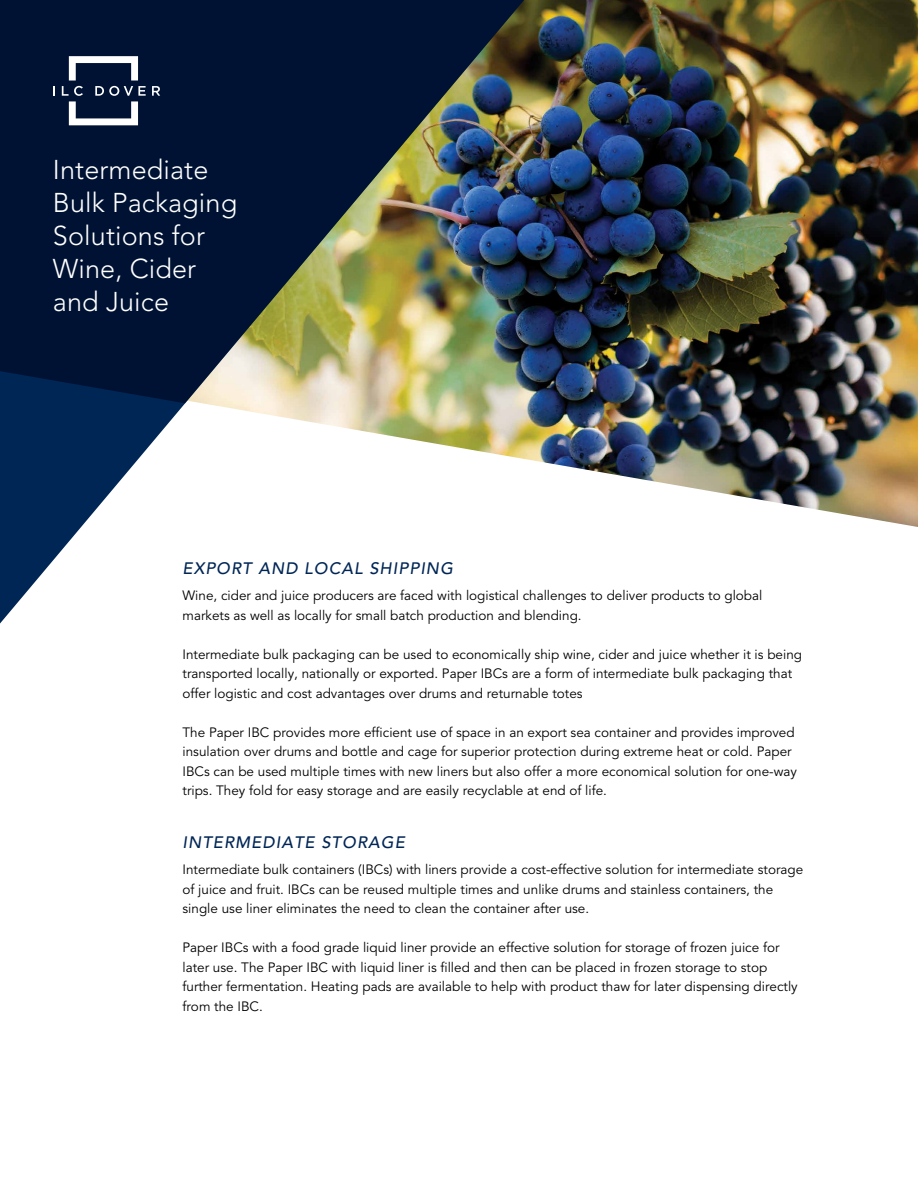
<style>
.page{position:relative;width:918px;height:1188px;background:#fff}
.page>*{position:absolute;margin:0;border:0;box-sizing:border-box;transform-origin:0 0}
.t1{font:300 27px/33px "Avenir";letter-spacing:.005em;color:#fff}
.t2{font:italic 500 16.5px "Avenir";letter-spacing:.065em;color:#002656}
.t3{font:13.5px/19.5px "Avenir";color:#000}
</style>
<div class="page">
<img style="left:524px;top:0;width:394px;height:527px">
<svg style="left:0;top:403px;width:524px;height:221px"></svg>
<img style="left:0;top:0;width:537px;height:403px">
<svg style="left:53px;top:86px;width:2px;height:10px"></svg>
<svg style="left:152px;top:86px;width:8px;height:10px"></svg>
<svg style="left:62px;top:56px;width:84px;height:69px"></svg>
<h1 class="t1" style="left:53px;top:153px;width:186px">Intermediate<br>Bulk Packaging<br>Solutions for<br>Wine, Cider and Juice</h1>
<p class="t2" style="left:183px;top:559px;width:272px">EXPORT AND LOCAL SHIPPING</p>
<p class="t3" style="left:183px;top:586px;width:581px">Wine, cider and juice producers are faced with logistical challenges to deliver products to global markets as well as locally for small batch production and blending.</p>
<p class="t3" style="left:183px;top:645px;width:621px">Intermediate bulk packaging can be used to economically ship wine, cider and juice whether it is being transported locally, nationally or exported. Paper IBCs are a form of intermediate bulk packaging that offer logistic and cost advantages over drums and returnable totes</p>
<p class="t3" style="left:183px;top:723px;width:616px">The Paper IBC provides more efficient use of space in an export sea container and provides improved insulation over drums and bottle and cage for superior protection during extreme heat or cold. Paper IBCs can be used multiple times with new liners but also offer a more economical solution for one-way trips. They fold for easy storage and are easily recyclable at end of life.</p>
<p class="t2" style="left:183px;top:833px;width:224px">INTERMEDIATE STORAGE</p>
<p class="t3" style="left:183px;top:860px;width:622px">Intermediate bulk containers (IBCs) with liners provide a cost-effective solution for intermediate storage of juice and fruit. IBCs can be reused multiple times and unlike drums and stainless containers, the single use liner eliminates the need to clean the container after use.</p>
<p class="t3" style="left:183px;top:938px;width:617px">Paper IBCs with a food grade liquid liner provide an effective solution for storage of frozen juice for later use. The Paper IBC with liquid liner is filled and then can be placed in frozen storage to stop further fermentation. Heating pads are available to help with product thaw for later dispensing directly from the IBC.</p>
</div>
